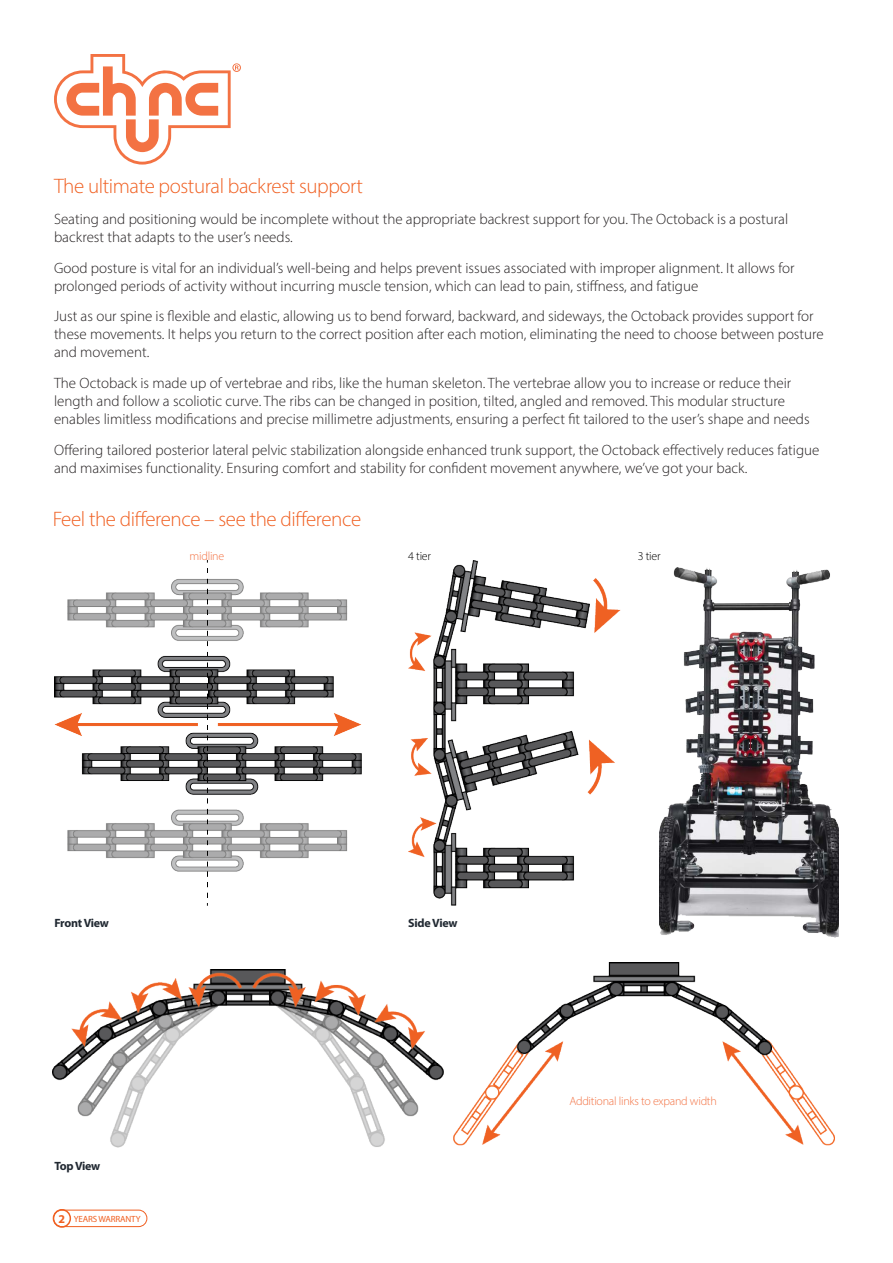
<style>
.page{position:relative;width:893px;height:1263px;background:#fff}
.page>*{position:absolute;margin:0;border:0;box-sizing:border-box;transform-origin:0 0}
.t1{font:300 21px "Myriad Pro";letter-spacing:-.02em;color:#f06022}
.t2{font:300 15px/18px "Myriad Pro";color:#231f20}
.t3{font:300 12px "Myriad Pro";letter-spacing:-.02em;color:#f37243}
.t4{font:700 12px "Myriad Pro";letter-spacing:-.025em;color:#212932}
.t5{font:300 12px "Myriad Pro";letter-spacing:-.02em;color:#000}
.t6{font:700 12px "Myriad Pro";color:#f06022}
.t7{font:9px "Myriad Pro";letter-spacing:-.02em;color:#f06022}
</style>
<div class="page">
<svg style="left:54px;top:54px;width:187px;height:111px"></svg>
<div style="left:53px;top:1210px;width:94px;height:17px;border:1px solid #f06022;border-radius:8px"></div>
<div style="left:53px;top:1209px;width:18px;height:19px;border:2px solid #f06022;border-radius:50%"></div>
<img style="left:54px;top:560px;width:308px;height:345px">
<img style="left:408px;top:560px;width:213px;height:345px">
<img style="left:53px;top:969px;width:390px;height:178px">
<img style="left:660px;top:567px;width:179px;height:370px">
<img style="left:453px;top:962px;width:382px;height:184px">
<p class="t1" style="left:54px;top:173px;width:311px">The ultimate postural backrest support</p>
<p class="t2" style="left:54px;top:210px;width:736px">Seating and positioning would be incomplete without the appropriate backrest support for you. The Octoback is a postural backrest that adapts to the user’s needs.</p>
<p class="t2" style="left:54px;top:259px;width:742px">Good posture is vital for an individual’s well-being and helps prevent issues associated with improper alignment. It allows for prolonged periods of activity without incurring muscle tension, which can lead to pain, stiffness, and fatigue</p>
<p class="t2" style="left:54px;top:307px;width:771px">Just as our spine is flexible and elastic, allowing us to bend forward, backward, and sideways, the Octoback provides support for these movements. It helps you return to the correct position after each motion, eliminating the need to choose between posture and movement.</p>
<p class="t2" style="left:54px;top:374px;width:757px">The Octoback is made up of vertebrae and ribs, like the human skeleton. The vertebrae allow you to increase or reduce their length and follow a scoliotic curve. The ribs can be changed in position, tilted, angled and removed. This modular structure enables limitless modifications and precise millimetre adjustments, ensuring a perfect fit tailored to the user’s shape and needs</p>
<p class="t2" style="left:54px;top:441px;width:767px">Offering tailored posterior lateral pelvic stabilization alongside enhanced trunk support, the Octoback effectively reduces fatigue and maximises functionality. Ensuring comfort and stability for confident movement anywhere, we’ve got your back.</p>
<p class="t1" style="left:53px;top:506px;width:310px">Feel the difference – see the difference</p>
<p class="t3" style="left:190px;top:549px;width:36px">midline</p>
<p class="t5" style="left:408px;top:549px;width:24px">4 tier</p>
<p class="t5" style="left:638px;top:549px;width:24px">3 tier</p>
<p class="t4" style="left:54px;top:915px;width:56px">Front View</p>
<p class="t4" style="left:54px;top:1158px;width:47px">Top View</p>
<p class="t6" style="left:59px;top:1211px;width:8px">2</p>
<p class="t7" style="left:74px;top:1213px;width:68px">YEARS WARRANTY</p>
<p class="t4" style="left:408px;top:915px;width:51px">Side View</p>
<p class="t3" style="left:569px;top:1094px;width:149px">Additional links to expand width</p>
</div>
